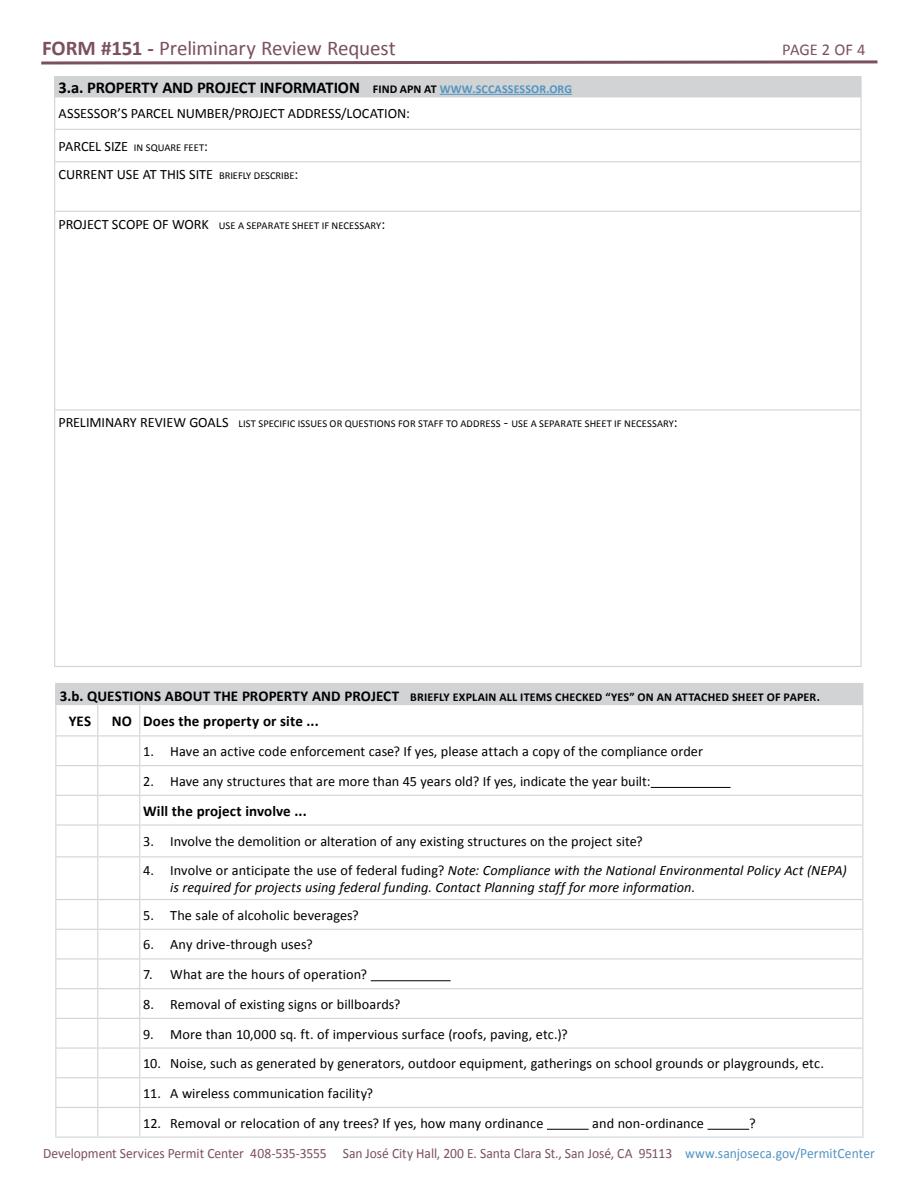
<style>
.page{position:relative;width:918px;height:1188px;background:#fff}
.page>*{position:absolute;margin:0;border:0;box-sizing:border-box;transform-origin:0 0}
.t1{font:21px "Calibri";letter-spacing:-.01em;color:#7b5060}
.t2{font:700 16.5px "Calibri";letter-spacing:-.005em;color:#000}
.t3{font:16.5px "Calibri";letter-spacing:-.01em;color:#7b5060}
.t4{font:700 15px "Calibri";letter-spacing:.005em;color:#000}
.t5{font:14.25px "Calibri";color:#000}
.t6{font:italic 14.25px/17.1px "Calibri";letter-spacing:.005em;color:#000}
.t7{font:14.25px "Calibri";letter-spacing:-.005em;color:#7b5060;scale:.95 1}
.t8{font:700 12px "Calibri";letter-spacing:.015em;color:#000}
.t9{font:10.5px "Calibri";letter-spacing:.01em;color:#000}
.s1{font-weight:700}
.s2{font-size:12px}
.s3{font-size:12px;color:#5294c2}
.s4{font-size:14.25px}
.s5{font-size:10.5px}
.s6{font-size:15px}
.s7{font-style:normal}
.s8{color:#5294c2}
</style>
<div class="page">
<svg style="left:41px;top:60px;width:837px;height:5px"></svg>
<div style="left:55px;top:77px;width:806px;height:20px;background:#d1d3d4"></div>
<hr style="left:54px;top:76px;width:808px;height:1px;background:#d1d3d4">
<svg style="left:54px;top:77px;width:1px;height:19px"></svg>
<svg style="left:861px;top:77px;width:1px;height:19px"></svg>
<hr style="left:54px;top:96px;width:808px;height:1px;background:#d1d3d4">
<hr style="left:54px;top:97px;width:1px;height:32px;background:#d1d3d4">
<hr style="left:860px;top:97px;width:2px;height:32px;background:#d1d3d4">
<hr style="left:54px;top:129px;width:808px;height:1px;background:#d1d3d4">
<hr style="left:54px;top:130px;width:1px;height:31px;background:#d1d3d4">
<hr style="left:860px;top:130px;width:2px;height:31px;background:#d1d3d4">
<hr style="left:54px;top:161px;width:808px;height:1px;background:#d1d3d4">
<hr style="left:54px;top:162px;width:1px;height:49px;background:#d1d3d4">
<hr style="left:860px;top:162px;width:2px;height:49px;background:#d1d3d4">
<hr style="left:54px;top:211px;width:808px;height:1px;background:#d1d3d4">
<hr style="left:54px;top:212px;width:1px;height:197px;background:#d1d3d4">
<hr style="left:860px;top:212px;width:2px;height:197px;background:#d1d3d4">
<hr style="left:54px;top:409px;width:808px;height:2px;background:#d1d3d4">
<hr style="left:54px;top:411px;width:1px;height:255px;background:#d1d3d4">
<hr style="left:860px;top:411px;width:2px;height:255px;background:#d1d3d4">
<hr style="left:54px;top:666px;width:808px;height:1px;background:#d1d3d4">
<hr style="left:440px;top:94px;width:132px;height:1px;background:#5294c2">
<div style="left:56px;top:684px;width:807px;height:21px;background:#d1d3d4"></div>
<svg style="left:55px;top:686px;width:1px;height:18px"></svg>
<hr style="left:55px;top:683px;width:43px;height:3px;background:#d1d3d4">
<hr style="left:98px;top:683px;width:42px;height:3px;background:#d1d3d4">
<hr style="left:140px;top:683px;width:723px;height:3px;background:#d1d3d4">
<hr style="left:55px;top:765px;width:43px;height:1px;background:#d1d3d4">
<hr style="left:98px;top:765px;width:42px;height:1px;background:#d1d3d4">
<hr style="left:140px;top:765px;width:723px;height:1px;background:#d1d3d4">
<hr style="left:55px;top:795px;width:43px;height:1px;background:#d1d3d4">
<svg style="left:55px;top:736px;width:1px;height:88px"></svg>
<hr style="left:98px;top:795px;width:42px;height:1px;background:#d1d3d4">
<svg style="left:97px;top:736px;width:1px;height:88px"></svg>
<hr style="left:140px;top:795px;width:723px;height:1px;background:#d1d3d4">
<svg style="left:139px;top:736px;width:1px;height:88px"></svg>
<svg style="left:862px;top:736px;width:1px;height:88px"></svg>
<hr style="left:55px;top:824px;width:43px;height:2px;background:#d1d3d4">
<hr style="left:55px;top:826px;width:1px;height:30px;background:#d1d3d4">
<hr style="left:98px;top:824px;width:42px;height:2px;background:#d1d3d4">
<hr style="left:97px;top:826px;width:1px;height:30px;background:#d1d3d4">
<hr style="left:140px;top:824px;width:723px;height:2px;background:#d1d3d4">
<hr style="left:139px;top:826px;width:1px;height:30px;background:#d1d3d4">
<hr style="left:862px;top:826px;width:1px;height:30px;background:#d1d3d4">
<hr style="left:55px;top:856px;width:43px;height:1px;background:#d1d3d4">
<hr style="left:55px;top:857px;width:1px;height:42px;background:#d1d3d4">
<hr style="left:98px;top:856px;width:42px;height:1px;background:#d1d3d4">
<hr style="left:97px;top:857px;width:1px;height:42px;background:#d1d3d4">
<hr style="left:140px;top:856px;width:723px;height:1px;background:#d1d3d4">
<hr style="left:139px;top:857px;width:1px;height:42px;background:#d1d3d4">
<hr style="left:862px;top:857px;width:1px;height:42px;background:#d1d3d4">
<hr style="left:55px;top:899px;width:43px;height:1px;background:#d1d3d4">
<hr style="left:98px;top:899px;width:42px;height:1px;background:#d1d3d4">
<hr style="left:140px;top:899px;width:723px;height:1px;background:#d1d3d4">
<hr style="left:55px;top:929px;width:43px;height:1px;background:#d1d3d4">
<hr style="left:98px;top:929px;width:42px;height:1px;background:#d1d3d4">
<hr style="left:140px;top:929px;width:723px;height:1px;background:#d1d3d4">
<hr style="left:55px;top:958px;width:43px;height:2px;background:#d1d3d4">
<hr style="left:98px;top:958px;width:42px;height:2px;background:#d1d3d4">
<hr style="left:140px;top:958px;width:723px;height:2px;background:#d1d3d4">
<hr style="left:55px;top:988px;width:43px;height:1px;background:#d1d3d4">
<hr style="left:98px;top:988px;width:42px;height:1px;background:#d1d3d4">
<hr style="left:140px;top:988px;width:723px;height:1px;background:#d1d3d4">
<hr style="left:55px;top:1018px;width:43px;height:1px;background:#d1d3d4">
<hr style="left:98px;top:1018px;width:42px;height:1px;background:#d1d3d4">
<hr style="left:140px;top:1018px;width:723px;height:1px;background:#d1d3d4">
<hr style="left:55px;top:1047px;width:43px;height:2px;background:#d1d3d4">
<hr style="left:98px;top:1047px;width:42px;height:2px;background:#d1d3d4">
<hr style="left:140px;top:1047px;width:723px;height:2px;background:#d1d3d4">
<hr style="left:55px;top:1077px;width:43px;height:1px;background:#d1d3d4">
<hr style="left:98px;top:1077px;width:42px;height:1px;background:#d1d3d4">
<hr style="left:140px;top:1077px;width:723px;height:1px;background:#d1d3d4">
<hr style="left:55px;top:1107px;width:43px;height:1px;background:#d1d3d4">
<svg style="left:55px;top:900px;width:1px;height:237px"></svg>
<hr style="left:98px;top:1107px;width:42px;height:1px;background:#d1d3d4">
<svg style="left:97px;top:900px;width:1px;height:237px"></svg>
<hr style="left:140px;top:1107px;width:723px;height:1px;background:#d1d3d4">
<svg style="left:139px;top:900px;width:1px;height:237px"></svg>
<svg style="left:862px;top:900px;width:1px;height:237px"></svg>
<hr style="left:55px;top:1137px;width:43px;height:1px;background:#d1d3d4">
<hr style="left:98px;top:1137px;width:42px;height:1px;background:#d1d3d4">
<hr style="left:140px;top:1137px;width:723px;height:1px;background:#d1d3d4">
<hr style="left:55px;top:704px;width:43px;height:1px;background:#d1d3d4">
<hr style="left:55px;top:705px;width:1px;height:30px;background:#d1d3d4">
<hr style="left:97px;top:705px;width:1px;height:30px;background:#d1d3d4">
<hr style="left:139px;top:705px;width:1px;height:30px;background:#d1d3d4">
<hr style="left:862px;top:705px;width:1px;height:30px;background:#d1d3d4">
<hr style="left:55px;top:735px;width:43px;height:1px;background:#d1d3d4">
<hr style="left:98px;top:735px;width:42px;height:1px;background:#d1d3d4">
<hr style="left:140px;top:735px;width:723px;height:1px;background:#d1d3d4">
<hr style="left:651px;top:787px;width:80px;height:1px;background:#000">
<hr style="left:371px;top:980px;width:80px;height:1px;background:#000">
<hr style="left:547px;top:1129px;width:42px;height:1px;background:#000">
<hr style="left:708px;top:1129px;width:41px;height:1px;background:#000">
<h1 class="t1" style="left:42px;top:35px;width:355px"><span class="s1">FORM #151 -</span> Preliminary Review Request</h1>
<p class="t3" style="left:782px;top:39px;width:85px">PAGE 2 OF 4</p>
<p class="t2" style="left:59px;top:77px;width:515px">3.a. PROPERTY AND PROJECT INFORMATION <span class="s2">FIND APN AT</span> <span class="s3">WWW.SCCASSESSOR.ORG</span></p>
<p class="t5" style="left:59px;top:105px;width:353px">ASSESSOR’S PARCEL NUMBER/PROJECT ADDRESS/LOCATION:</p>
<p class="t9" style="left:59px;top:141px;width:151px"><span class="s4">PARCEL SIZE</span> IN SQUARE FEET<span class="s4">:</span></p>
<p class="t5" style="left:59px;top:165px;width:241px">CURRENT USE AT THIS SITE <span class="s5">BRIEFLY DESCRIBE</span>:</p>
<p class="t9" style="left:59px;top:219px;width:328px"><span class="s4">PROJECT SCOPE OF WORK</span> USE A SEPARATE SHEET IF NECESSARY<span class="s4">:</span></p>
<p class="t9" style="left:59px;top:417px;width:621px"><span class="s4">PRELIMINARY REVIEW GOALS</span> LIST SPECIFIC ISSUES OR QUESTIONS FOR STAFF TO ADDRESS <span class="s4">-</span> USE A SEPARATE SHEET IF NECESSARY<span class="s4">:</span></p>
<p class="t8" style="left:60px;top:689px;width:762px"><span class="s6">3.b. QUESTIONS ABOUT THE PROPERTY AND PROJECT</span> BRIEFLY EXPLAIN ALL ITEMS CHECKED “YES” ON AN ATTACHED SHEET OF PAPER.</p>
<p class="t4" style="left:69px;top:711px;width:24px">YES</p>
<p class="t4" style="left:112px;top:711px;width:208px">NO Does the property or site ...</p>
<p class="t5" style="left:143px;top:742px;width:561px">1. Have an active code enforcement case? If yes, please attach a copy of the compliance order</p>
<p class="t5" style="left:143px;top:772px;width:509px">2. Have any structures that are more than 45 years old? If yes, indicate the year built:</p>
<p class="t4" style="left:143px;top:801px;width:165px">Will the project involve ...</p>
<p class="t5" style="left:143px;top:833px;width:501px">3. Involve the demolition or alteration of any existing structures on the project site?</p>
<p class="t6" style="left:170px;top:861px;width:678px;text-indent:-27px"><span class="s7">4. Involve or anticipate the use of federal fuding?</span> Note: Compliance with the National Environmental Policy Act (NEPA) is required for projects using federal funding. Contact Planning staff for more information.</p>
<p class="t5" style="left:143px;top:906px;width:217px">5. The sale of alcoholic beverages?</p>
<p class="t5" style="left:143px;top:936px;width:171px">6. Any drive-through uses?</p>
<p class="t5" style="left:143px;top:965px;width:225px">7. What are the hours of operation?</p>
<p class="t5" style="left:143px;top:995px;width:259px">8. Removal of existing signs or billboards?</p>
<p class="t5" style="left:143px;top:1025px;width:426px">9. More than 10,000 sq. ft. of impervious surface (roofs, paving, etc.)?</p>
<p class="t5" style="left:143px;top:1054px;width:682px">10. Noise, such as generated by generators, outdoor equipment, gatherings on school grounds or playgrounds, etc.</p>
<p class="t5" style="left:143px;top:1084px;width:231px">11. A wireless communication facility?</p>
<p class="t5" style="left:143px;top:1114px;width:402px">12. Removal or relocation of any trees? If yes, how many ordinance</p>
<p class="t5" style="left:592px;top:1114px;width:113px">and non-ordinance</p>
<p class="t5" style="left:749px;top:1114px;width:8px">?</p>
<p class="t7" style="left:43px;top:1145px;width:877px">Development Services Permit Center 408-535-3555 San José City Hall, 200 E. Santa Clara St., San José, CA 95113 <span class="s8">www.sanjoseca.gov/PermitCenter</span></p>
</div>
